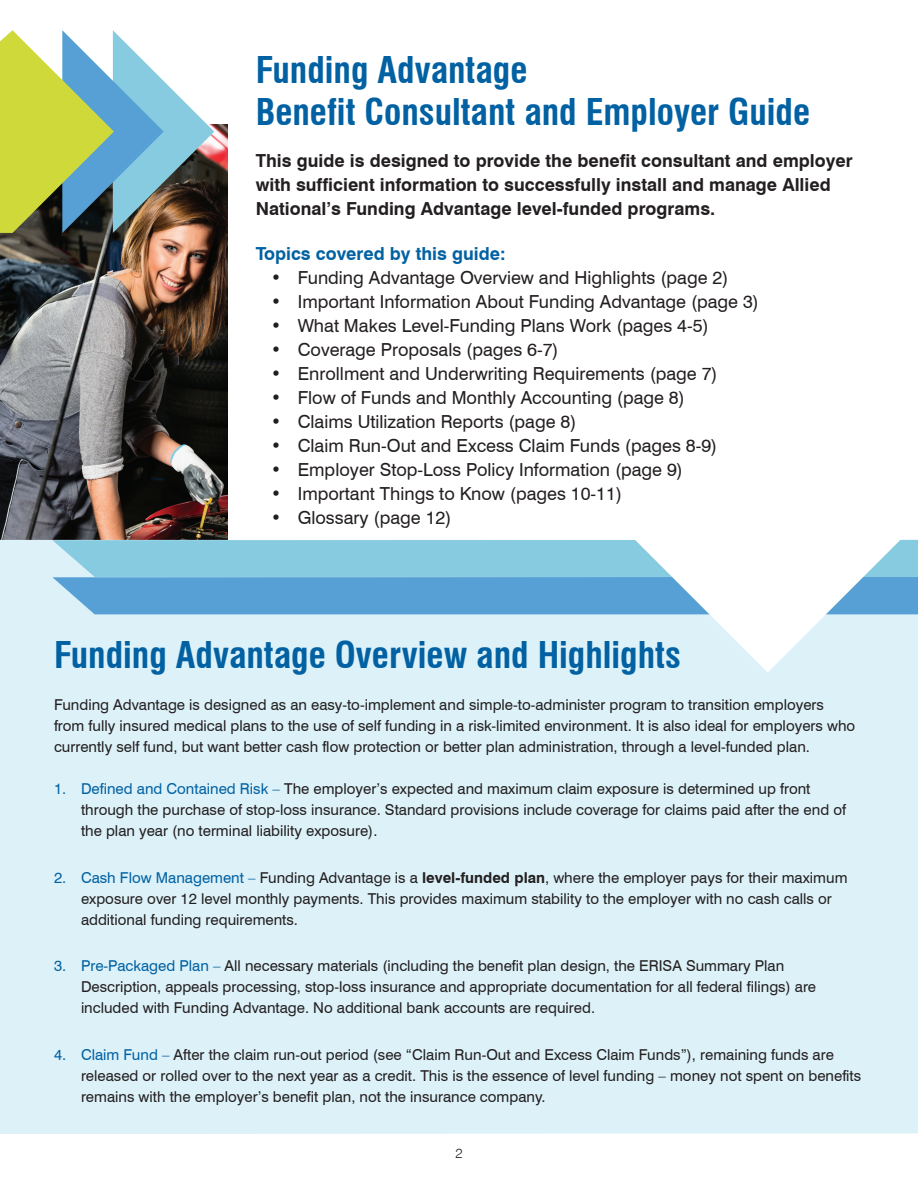
<style>
.page{position:relative;width:918px;height:1188px;background:#fff}
.page>*{position:absolute;margin:0;border:0;box-sizing:border-box;transform-origin:0 0}
.t1{font:700 condensed 36px "Swiss 721 BT";color:#0161a2}
.t2{font:18px "Swiss 721 BT";color:#231f20}
.t3{font:700 18px/24px "Swiss 721 BT";color:#231f20}
.t4{font:700 18px "Swiss 721 BT";color:#0161a2}
.t5{font:15px/21px "Swiss 721 BT";color:#231f20}
.t6{font:300 13.5px "Swiss 721 BT";color:#231f20}
.s1{color:#0161a2}
.s2{font-weight:700}
</style>
<div class="page">
<hr style="left:917px;top:344px;width:1px;height:790px;background:#dcf1f8">
<hr style="left:917px;top:343px;width:1px;height:37px;background:#56a0d5">
<img style="left:0;top:125px;width:227px;height:415px">
<div style="left:0;top:540px;width:918px;height:594px;background:#dcf1f8"></div>
<svg style="left:0;top:30px;width:214px;height:203px"></svg>
<svg style="left:53px;top:537px;width:865px;height:136px"></svg>
<p class="t1" style="left:256px;top:48px;width:273px">Funding Advantage</p>
<p class="t1" style="left:256px;top:90px;width:556px">Benefit Consultant and Employer Guide</p>
<p class="t3" style="left:256px;top:148px;width:598px">This guide is designed to provide the benefit consultant and employer with sufficient information to successfully install and manage Allied<br>National’s Funding Advantage level-funded programs.</p>
<p class="t4" style="left:256px;top:242px;width:251px">Topics covered by this guide:</p>
<p class="t2" style="left:271px;top:266px;width:459px">• Funding Advantage Overview and Highlights (page 2)</p>
<p class="t2" style="left:271px;top:290px;width:490px">• Important Information About Funding Advantage (page 3)</p>
<p class="t2" style="left:271px;top:314px;width:439px">• What Makes Level-Funding Plans Work (pages 4-5)</p>
<p class="t2" style="left:271px;top:338px;width:289px">• Coverage Proposals (pages 6-7)</p>
<p class="t2" style="left:271px;top:362px;width:448px">• Enrollment and Underwriting Requirements (page 7)</p>
<p class="t2" style="left:271px;top:386px;width:416px">• Flow of Funds and Monthly Accounting (page 8)</p>
<p class="t2" style="left:271px;top:410px;width:307px">• Claims Utilization Reports (page 8)</p>
<p class="t2" style="left:271px;top:434px;width:448px">• Claim Run-Out and Excess Claim Funds (pages 8-9)</p>
<p class="t2" style="left:271px;top:458px;width:414px">• Employer Stop-Loss Policy Information (page 9)</p>
<p class="t2" style="left:271px;top:482px;width:353px">• Important Things to Know (pages 10-11)</p>
<p class="t2" style="left:271px;top:506px;width:182px">• Glossary (page 12)</p>
<p class="t1" style="left:54px;top:633px;width:628px">Funding Advantage Overview and Highlights</p>
<p class="t5" style="left:54px;top:694px;width:803px">Funding Advantage is designed as an easy-to-implement and simple-to-administer program to transition employers from fully insured medical plans to the use of self funding in a risk-limited environment. It is also ideal for employers who currently self fund, but want better cash flow protection or better plan administration, through a level-funded plan.</p>
<p class="t5" style="left:81px;top:778px;width:767px;text-indent:-27px"><span class="s1">1. Defined and Contained Risk –</span> The employer’s expected and maximum claim exposure is determined up front through the purchase of stop-loss insurance. Standard provisions include coverage for claims paid after the end of the plan year (no terminal liability exposure).</p>
<p class="t5" style="left:81px;top:867px;width:768px;text-indent:-27px"><span class="s1">2. Cash Flow Management –</span> Funding Advantage is a <span class="s2">level-funded plan</span>, where the employer pays for their maximum exposure over 12 level monthly payments. This provides maximum stability to the employer with no cash calls or additional funding requirements.</p>
<p class="t5" style="left:81px;top:955px;width:737px;text-indent:-27px"><span class="s1">3. Pre-Packaged Plan –</span> All necessary materials (including the benefit plan design, the ERISA Summary Plan<br>Description, appeals processing, stop-loss insurance and appropriate documentation for all federal filings) are included with Funding Advantage. No additional bank accounts are required.</p>
<p class="t5" style="left:81px;top:1044px;width:782px;text-indent:-27px"><span class="s1">4. Claim Fund –</span> After the claim run-out period (see “Claim Run-Out and Excess Claim Funds”), remaining funds are released or rolled over to the next year as a credit. This is the essence of level funding – money not spent on benefits remains with the employer’s benefit plan, not the insurance company.</p>
<p class="t6" style="left:455px;top:1145px;width:9px">2</p>
</div>
